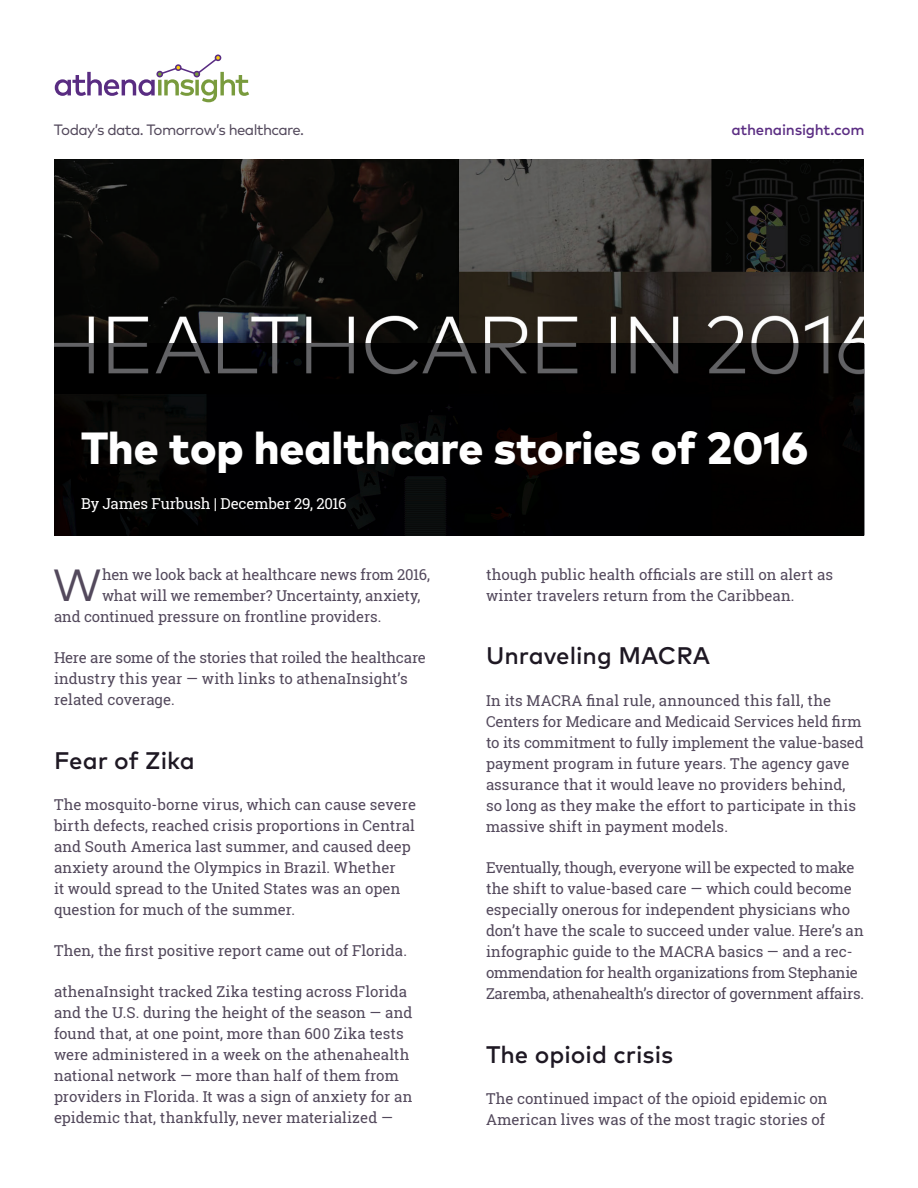
<style>
.page{position:relative;width:918px;height:1188px;background:#fff}
.page>*{position:absolute;margin:0;border:0;box-sizing:border-box;transform-origin:0 0}
.t1{font:800 45px "Mark OT";letter-spacing:-.005em;color:#fff}
.t2{font:45px "Mark OT";color:#53495c}
.t3{font:500 24px "Mark OT";color:#1e1823}
.t4{font:15px/21px "Roboto Slab";letter-spacing:-.005em;color:#53495c}
.t5{font:15px "Mark OT";letter-spacing:-.04em;color:#53495c}
.t6{font:15px "Roboto Slab";letter-spacing:-.01em;color:#fff}
.t7{font:500 15px "Mark OT";letter-spacing:-.015em;color:#5b2d83}
</style>
<div class="page">
<img style="left:54px;top:159px;width:810px;height:185px">
<svg style="left:54px;top:344px;width:811px;height:192px;background:#050405"></svg>
<svg style="left:55px;top:55px;width:194px;height:47px"></svg>
<div style="left:215px;top:54px;width:6px;height:7px;border:2px solid #592c82;border-radius:50%"></div>
<p class="t5" style="left:54px;top:120px;width:252px">Today’s data. Tomorrow’s healthcare.</p>
<p class="t7" style="left:731px;top:120px;width:135px">athenainsight.com</p>
<h1 class="t1" style="left:81px;top:419px;width:729px">The top healthcare stories of 2016</h1>
<p class="t6" style="left:81px;top:493px;width:267px">By James Furbush | December 29, 2016</p>
<h1 class="t2" style="left:53px;top:557px;width:50px">W</h1>
<p class="t4" style="left:102px;top:564px;width:329px">hen we look back at healthcare news from 2016,</p>
<p class="t4" style="left:102px;top:585px;width:320px">what will we remember? Uncertainty, anxiety,</p>
<p class="t4" style="left:54px;top:606px;width:329px">and continued pressure on frontline providers.</p>
<p class="t4" style="left:54px;top:647px;width:374px">Here are some of the stories that roiled the healthcare industry this year — with links to athenaInsight’s related coverage.</p>
<h2 class="t3" style="left:54px;top:745px;width:142px">Fear of Zika</h2>
<p class="t4" style="left:54px;top:794px;width:364px">The mosquito-borne virus, which can cause severe birth defects, reached crisis proportions in Central and South America last summer, and caused deep anxiety around the Olympics in Brazil. Whether<br>it would spread to the United States was an open question for much of the summer.</p>
<p class="t4" style="left:54px;top:940px;width:355px">Then, the first positive report came out of Florida.</p>
<p class="t4" style="left:54px;top:981px;width:360px">athenaInsight tracked Zika testing across Florida and the U.S. during the height of the season — and found that, at one point, more than 600 Zika tests were administered in a week on the athenahealth national network — more than half of them from providers in Florida. It was a sign of anxiety for an epidemic that, thankfully, never materialized —</p>
<p class="t4" style="left:486px;top:564px;width:349px">though public health officials are still on alert as winter travelers return from the Caribbean.</p>
<h2 class="t3" style="left:486px;top:641px;width:226px">Unraveling MACRA</h2>
<p class="t4" style="left:486px;top:690px;width:379px">In its MACRA final rule, announced this fall, the Centers for Medicare and Medicaid Services held firm to its commitment to fully implement the value-based payment program in future years. The agency gave assurance that it would leave no providers behind, so long as they make the effort to participate in this massive shift in payment models.</p>
<p class="t4" style="left:486px;top:857px;width:380px">Eventually, though, everyone will be expected to make the shift to value-based care — which could become especially onerous for independent physicians who don’t have the scale to succeed under value. Here’s an infographic guide to the MACRA basics — and a rec&shy;ommendation for health organizations from Stephanie Zaremba, athenahealth’s director of government affairs.</p>
<h2 class="t3" style="left:486px;top:1039px;width:189px">The opioid crisis</h2>
<p class="t4" style="left:486px;top:1088px;width:343px">The continued impact of the opioid epidemic on<br>American lives was of the most tragic stories of</p>
</div>
